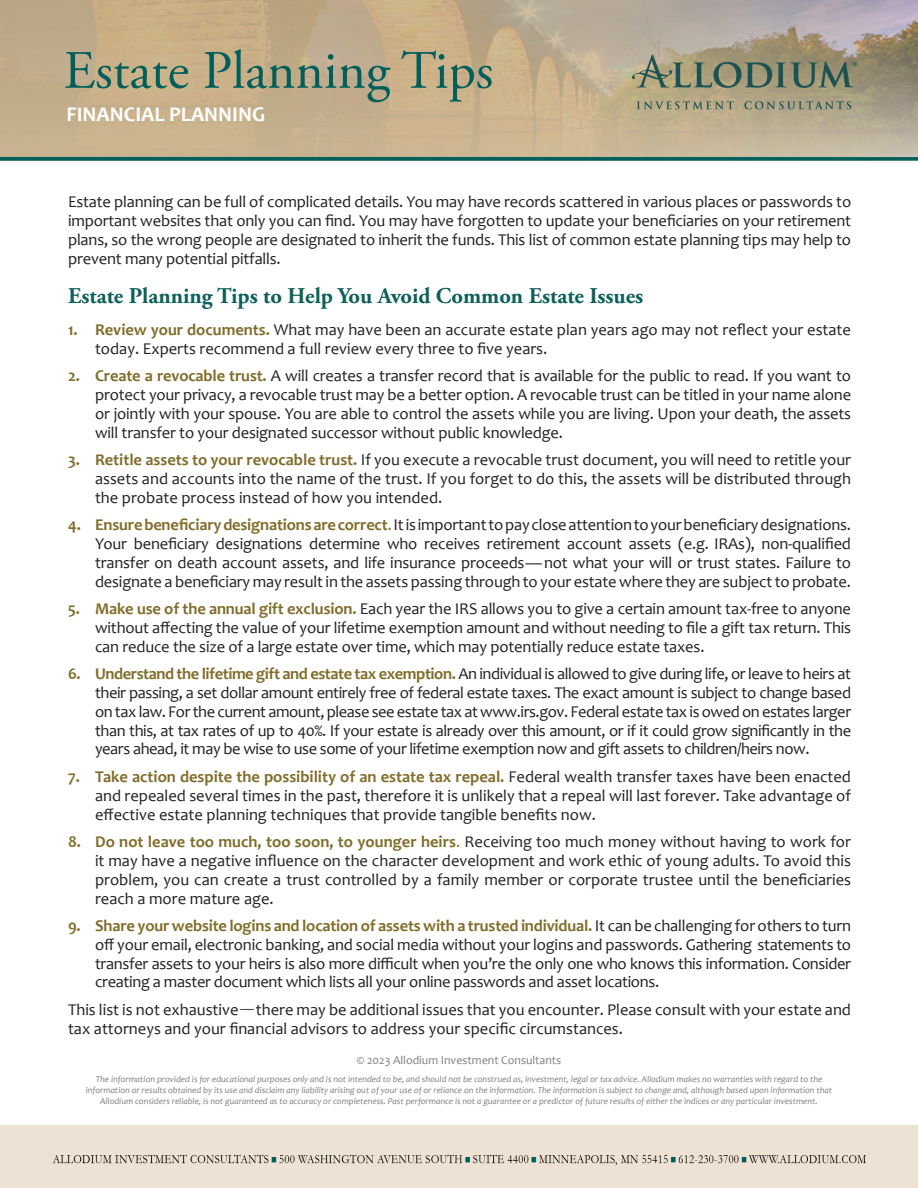
<style>
.page{position:relative;width:918px;height:1188px;background:#fff}
.page>*{position:absolute;margin:0;border:0;box-sizing:border-box;transform-origin:0 0}
.t1{font:54px "Adobe Garamond Pro";color:#005f5a}
.t2{font:700 22.5px "Adobe Garamond Pro";color:#0e605a}
.t3{font:700 21px "Candara";color:#fff}
.t4{font:16.5px/18.8px "Candara";color:#231f20;text-align:justify}
.t5{font:12px "Candara";color:#7f7f7f}
.t6{font:italic 9px/10.8px "Candara";color:#7f7f7f;text-align:center}
.s1{font-weight:700;color:#816d2a}
.s2{color:#816d2a}
.s3{font-family:"Minion Pro"}
</style>
<div class="page">
<img style="left:0;top:1125px;width:918px;height:63px">
<img style="left:0;top:0;width:918px;height:161px">
<img style="left:620px;top:50px;width:249px;height:64px">
<p class="t1" style="left:64px;top:38px;width:431px">Estate Planning Tips</p>
<p class="t3" style="left:66px;top:101px;width:200px">FINANCIAL PLANNING</p>
<p class="t4" style="left:68px;top:193px;width:785px">Estate planning can be full of complicated details. You may have records scattered in various places or passwords to important websites that only you can find. You may have forgotten to update your beneficiaries on your retirement plans, so the wrong people are designated to inherit the funds. This list of common estate planning tips may help to prevent many potential pitfalls.</p>
<p class="t2" style="left:68px;top:282px;width:577px">Estate Planning Tips to Help You Avoid Common Estate Issues</p>
<p class="t4" style="left:95px;top:320px;width:757px;text-indent:-27px"><span class="s1">1. Review your documents.</span> What may have been an accurate estate plan years ago may not reflect your estate today. Experts recommend a full review every three to five years.</p>
<p class="t4" style="left:95px;top:366px;width:758px;text-indent:-27px"><span class="s1">2. Create a revocable trust.</span> A will creates a transfer record that is available for the public to read. If you want to protect your privacy, a revocable trust may be a better option. A revocable trust can be titled in your name alone or jointly with your spouse. You are able to control the assets while you are living. Upon your death, the assets will transfer to your designated successor without public knowledge.</p>
<p class="t4" style="left:95px;top:450px;width:758px;text-indent:-27px"><span class="s1">3. Retitle assets to your revocable trust.</span> If you execute a revocable trust document, you will need to retitle your assets and accounts into the name of the trust. If you forget to do this, the assets will be distributed through the probate process instead of how you intended.</p>
<p class="t4" style="left:95px;top:516px;width:758px;text-indent:-27px"><span class="s1">4. Ensure beneficiary designations are correct</span><span class="s2">.</span> It is important to pay close attention to your beneficiary designations.<br>Your beneficiary designations determine who receives retirement account assets (e.g. IRAs), non-qualified transfer on death account assets, and life insurance proceeds— not what your will or trust states. Failure to designate a beneficiary may result in the assets passing through to your estate where they are subject to probate.</p>
<p class="t4" style="left:95px;top:599px;width:758px;text-indent:-27px"><span class="s1">5. Make use of the annual gift exclusion.</span> Each year the IRS allows you to give a certain amount tax-free to anyone without affecting the value of your lifetime exemption amount and without needing to file a gift tax return. This can reduce the size of a large estate over time, which may potentially reduce estate taxes.</p>
<p class="t4" style="left:95px;top:665px;width:758px;text-indent:-27px"><span class="s1">6. Understand the lifetime gift and estate tax exemption.</span> An individual is allowed to give during life, or leave to heirs at their passing, a set dollar amount entirely free of federal estate taxes. The exact amount is subject to change based on tax law. For the current amount, please see estate tax at www.irs.gov. Federal estate tax is owed on estates larger than this, at tax rates of up to 40%. If your estate is already over this amount, or if it could grow significantly in the years ahead, it may be wise to use some of your lifetime exemption now and gift assets to children/heirs now.</p>
<p class="t4" style="left:95px;top:767px;width:758px;text-indent:-27px"><span class="s1">7. Take action despite the possibility of an estate tax repeal.</span> Federal wealth transfer taxes have been enacted and repealed several times in the past, therefore it is unlikely that a repeal will last forever. Take advantage of effective estate planning techniques that provide tangible benefits now.</p>
<p class="t4" style="left:95px;top:832px;width:758px;text-indent:-27px"><span class="s1">8. Do not leave too much, too soon, to younger heirs</span><span class="s2">.</span> Receiving too much money without having to work for it may have a negative influence on the character development and work ethic of young adults. To avoid this problem, you can create a trust controlled by a family member or corporate trustee until the beneficiaries reach a more mature age.</p>
<p class="t4" style="left:95px;top:916px;width:758px;text-indent:-27px"><span class="s1">9. Share your website logins and location of assets with a trusted individual.</span> It can be challenging for others to turn off your email, electronic banking, and social media without your logins and passwords. Gathering statements to transfer assets to your heirs is also more difficult when you’re the only one who knows this information. Consider creating a master document which lists all your online passwords and asset locations.</p>
<p class="t4" style="left:68px;top:1000px;width:785px">This list is not exhaustive<span class="s3">—</span>there may be additional issues that you encounter. Please consult with your estate and tax attorneys and your financial advisors to address your specific circumstances.</p>
<p class="t5" style="left:357px;top:1052px;width:206px">© 2023 Allodium Investment Consultants</p>
<p class="t6" style="left:86px;top:1074px;width:748px">The information provided is for educational purposes only and is not intended to be, and should not be construed as, investment, legal or tax advice. Allodium makes no warranties with regard to the information or results obtained by its use and disclaim any liability arising out of your use of or reliance on the information. The information is subject to change and, although based upon information that<br>Allodium considers reliable, is not guaranteed as to accuracy or completeness. Past performance is not a guarantee or a predictor of future results of either the indices or any particular investment.</p>
</div>
